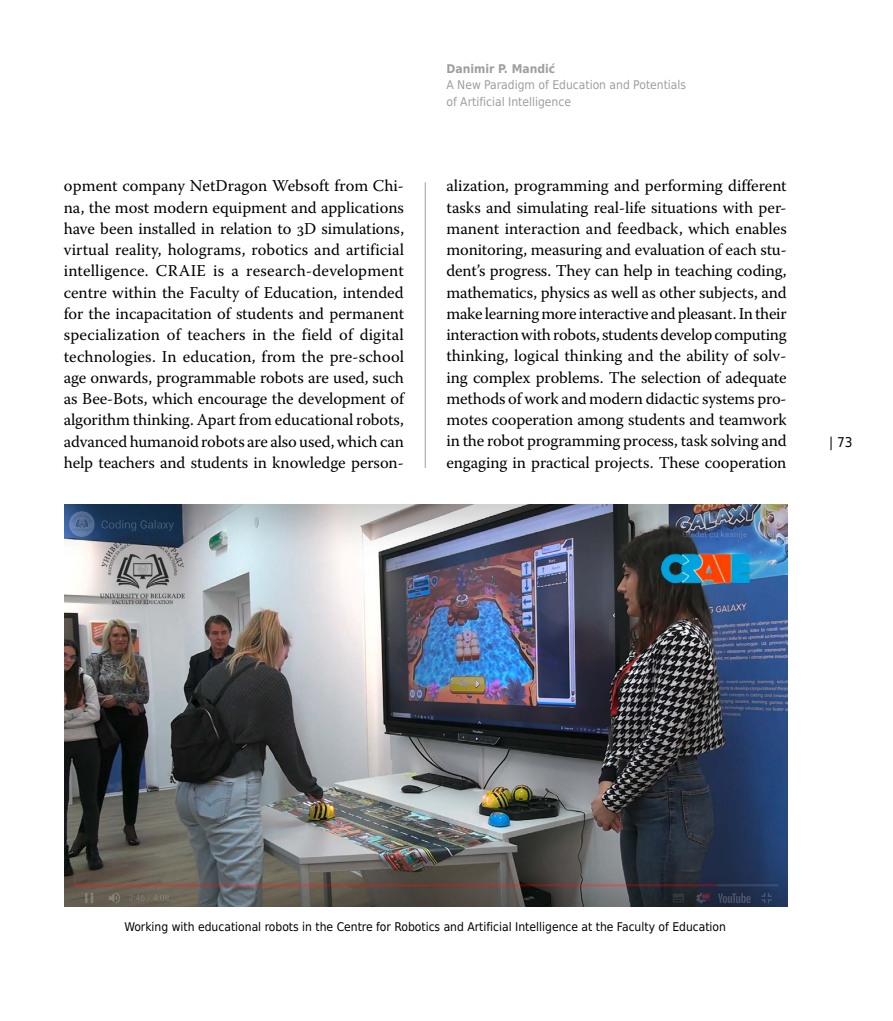
<style>
.page{position:relative;width:893px;height:1021px;background:#fff}
.page>*{position:absolute;margin:0;border:0;box-sizing:border-box;transform-origin:0 0}
.t1{font:16.5px/21.3px "Warnock Pro";letter-spacing:-.005em;color:#000;text-align:justify}
.t2{font:13.5px "DejaVu Sans Condensed";color:#000}
.t3{font:12px "DejaVu Sans Condensed";color:#000}
.t4{font:12px/16.5px "DejaVu Sans Condensed";color:#9d9e9e}
.t5{font:700 12px "DejaVu Sans Condensed";color:#9d9e9e}
</style>
<div class="page">
<hr style="left:425px;top:182px;width:1px;height:286px;background:#9d9e9e">
<img style="left:64px;top:505px;width:723px;height:401px">
<p class="t5" style="left:446px;top:59px;width:110px">Danimir P. Mandić</p>
<p class="t4" style="left:446px;top:76px;width:241px">A New Paradigm of Education and Potentials of Artificial Intelligence</p>
<p class="t1" style="left:64px;top:175px;width:342px">opment company NetDragon Websoft from Chi&shy;na, the most modern equipment and applications have been installed in relation to 3D simulations, virtual reality, holograms, robotics and artificial intelligence. CRAIE is a research-development centre within the Faculty of Education, intended for the incapacitation of students and permanent specialization of teachers in the field of digital technologies. In education, from the pre-school age onwards, programmable robots are used, such as Bee-Bots, which encourage the development of algorithm thinking. Apart from educational robots, advanced humanoid robots are also used, which can help teachers and students in knowledge person-</p>
<p class="t1" style="left:446px;top:175px;width:342px">alization, programming and performing different tasks and simulating real-life situations with per&shy;manent interaction and feedback, which enables monitoring, measuring and evaluation of each stu&shy;dent’s progress. They can help in teaching coding, mathematics, physics as well as other subjects, and make learning more interactive and pleasant. In their interaction with robots, students develop computing thinking, logical thinking and the ability of solv&shy;ing complex problems. The selection of adequate methods of work and modern didactic systems pro&shy;motes cooperation among students and teamwork in the robot programming process, task solving and engaging in practical projects. These cooperation</p>
<p class="t2" style="left:829px;top:431px;width:25px">| 73</p>
<p class="t3" style="left:124px;top:916px;width:603px">Working with educational robots in the Centre for Robotics and Artificial Intelligence at the Faculty of Education</p>
</div>
